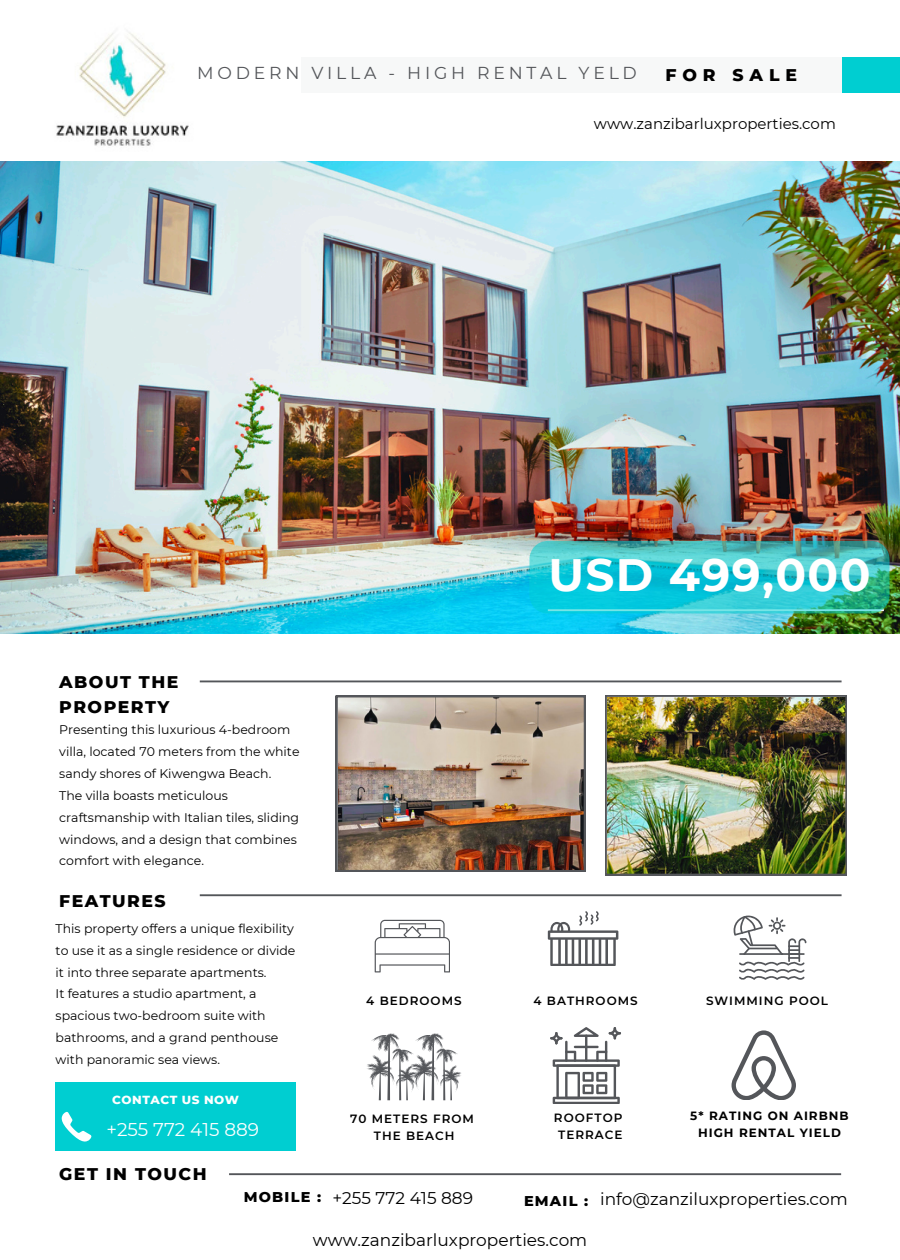
<style>
.page{position:relative;width:900px;height:1260px;background:#fff}
.page>*{position:absolute;margin:0;border:0;box-sizing:border-box;transform-origin:0 0}
.t1{font:700 45.25px "Montserrat";letter-spacing:.03em;color:#fff}
.t2{font:18.5px "Montserrat";color:#fff}
.t3{font:800 17.25px/24.8px "Montserrat";letter-spacing:.085em;color:#000}
.t4{font:17.25px "Montserrat";letter-spacing:.22em;color:#54565a}
.t5{font:17px "Montserrat";color:#000}
.t6{font:15px "Montserrat";color:#000}
.t7{font:800 14.5px "Montserrat";letter-spacing:.085em;color:#000}
.t8{font:12.5px/22px "Montserrat";color:#000}
.t9{font:600 12px "Montserrat";letter-spacing:.085em;color:#000}
.t10{font:700 12px "Montserrat";letter-spacing:.085em;color:#000}
.t11{font:800 12px "Montserrat";letter-spacing:.04em;color:#fff}
</style>
<div class="page">
<img style="left:336px;top:696px;width:249px;height:176px">
<img style="left:605px;top:695px;width:242px;height:180px">
<img style="left:0;top:161px;width:900px;height:473px">
<div style="left:840px;top:57px;width:60px;height:35px;background:#00ced1"></div>
<div style="left:56px;top:1082px;width:240px;height:69px;background:#00ced1"></div>
<div style="left:301px;top:57px;width:541px;height:35px;background:#f7f8f8"></div>
<hr style="left:200px;top:681px;width:642px;height:1px;background:#54565a">
<hr style="left:200px;top:894px;width:642px;height:2px;background:#54565a">
<hr style="left:229px;top:1173px;width:612px;height:2px;background:#54565a">
<svg style="left:548px;top:911px;width:70px;height:54px"></svg>
<svg style="left:61px;top:1112px;width:30px;height:30px"></svg>
<img style="left:56px;top:32px;width:133px;height:114px">
<svg style="left:375px;top:920px;width:75px;height:52px"></svg>
<svg style="left:733px;top:916px;width:74px;height:64px"></svg>
<svg style="left:367px;top:1033px;width:94px;height:67px"></svg>
<svg style="left:553px;top:1097px;width:67px;height:7px"></svg>
<svg style="left:550px;top:1027px;width:71px;height:72px"></svg>
<svg style="left:732px;top:1030px;width:63px;height:70px"></svg>
<svg style="left:529px;top:541px;width:361px;height:72px;background:#2cc2c8"></svg>
<p class="t4" style="left:197px;top:62px;width:441px">MODERN VILLA - HIGH RENTAL YELD</p>
<h6 class="t3" style="left:665px;top:62px;width:133px">FOR SALE</h6>
<h3 class="t6" style="left:594px;top:115px;width:243px">www.zanzibarluxproperties.com</h3>
<p class="t3" style="left:59px;top:670px;width:121px">ABOUT THE<br>PROPERTY</p>
<p class="t8" style="left:59px;top:719px;width:242px">Presenting this luxurious 4-bedroom villa, located 70 meters from the white sandy shores of Kiwengwa Beach.<br>The villa boasts meticulous craftsmanship with Italian tiles, sliding windows, and a design that combines comfort with elegance.</p>
<h1 class="t3" style="left:59px;top:888px;width:108px">FEATURES</h1>
<p class="t8" style="left:56px;top:917px;width:241px">This property offers a unique flexibility to use it as a single residence or divide it into three separate apartments.<br>It features a studio apartment, a spacious two-bedroom suite with bathrooms, and a grand penthouse with panoramic sea views.</p>
<p class="t11" style="left:112px;top:1092px;width:128px">CONTACT US NOW</p>
<p class="t2" style="left:106px;top:1118px;width:154px">+255 772 415 889</p>
<p class="t3" style="left:59px;top:1161px;width:149px">GET IN TOUCH</p>
<h2 class="t7" style="left:244px;top:1188px;width:79px">MOBILE :</h2>
<p class="t9" style="left:366px;top:994px;width:97px">4 BEDROOMS</p>
<p class="t9" style="left:350px;top:1111px;width:125px">70 METERS FROM</p>
<p class="t9" style="left:374px;top:1128px;width:82px">THE BEACH</p>
<p class="t5" style="left:333px;top:1187px;width:142px">+255 772 415 889</p>
<h2 class="t1" style="left:548px;top:547px;width:324px">USD 499,000</h2>
<h2 class="t9" style="left:534px;top:993px;width:106px">4 BATHROOMS</h2>
<p class="t9" style="left:554px;top:1110px;width:70px">ROOFTOP</p>
<p class="t9" style="left:558px;top:1127px;width:66px">TERRACE</p>
<p class="t9" style="left:706px;top:993px;width:124px">SWIMMING POOL</p>
<p class="t10" style="left:690px;top:1109px;width:160px">5* RATING ON AIRBNB</p>
<h4 class="t10" style="left:698px;top:1126px;width:144px">HIGH RENTAL YIELD</h4>
<p class="t7" style="left:524px;top:1192px;width:66px">EMAIL :</p>
<p class="t5" style="left:600px;top:1188px;width:249px">info@zanziluxproperties.com</p>
<p class="t5" style="left:313px;top:1230px;width:276px">www.zanzibarluxproperties.com</p>
</div>
